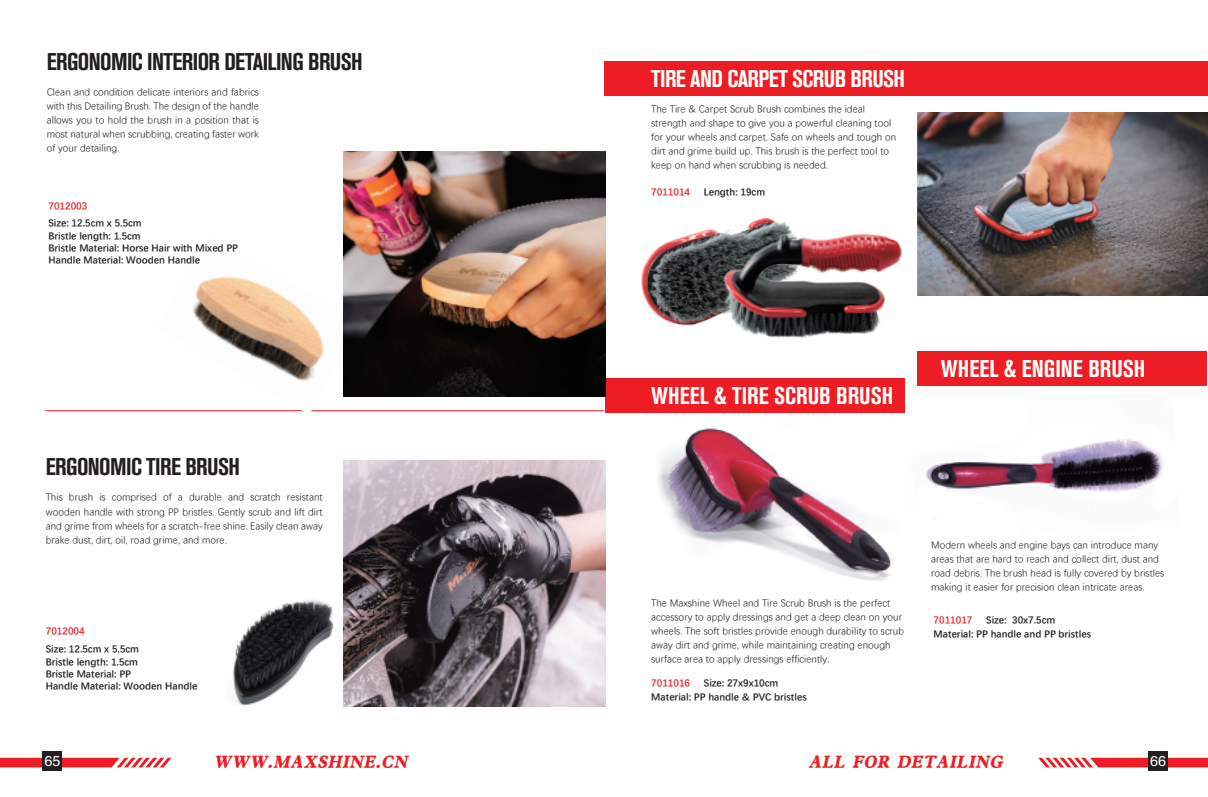
<style>
.page{position:relative;width:1208px;height:797px;background:#fff}
.page>*{position:absolute;margin:0;border:0;box-sizing:border-box;transform-origin:0 0}
.t1{font:24px "Akzidenz Grotesk BQ Bd Cnd Alt";letter-spacing:-.025em;color:#231f20}
.t2{font:24px "Akzidenz Grotesk BQ Bd Cnd Alt";color:#fff}
.t3{font:24px "Akzidenz Grotesk BQ Bd Cnd Alt";letter-spacing:-.025em;color:#fff}
.t4{font:italic 19.9px "DFP Li Jin Hei W8";color:#ee1d23}
.t5{font:14.4px "FZHTJW GB1 0";color:#fff}
.t6{font:10px/14px "Deng Xian";color:#231f20}
.t7{font:700 10px/12.3px "Deng Xian";color:#231f20}
.t8{font:700 10px "Deng Xian";color:#ee1d23}
</style>
<div class="page">
<img style="left:658px;top:428px;width:236px;height:153px">
<img style="left:904px;top:394px;width:259px;height:113px">
<div style="left:605px;top:61px;width:603px;height:35px;background:#ee1d23"></div>
<div style="left:605px;top:378px;width:299px;height:35px;background:#ee1d23"></div>
<img style="left:641px;top:218px;width:151px;height:108px">
<img style="left:719px;top:232px;width:183px;height:106px">
<div style="left:917px;top:351px;width:289px;height:35px;background:#ee1d23"></div>
<img style="left:917px;top:112px;width:291px;height:183px">
<svg style="left:1038px;top:757px;width:170px;height:10px"></svg>
<div style="left:1148px;top:750px;width:20px;height:20px;background:#231f20"></div>
<svg style="left:0;top:757px;width:171px;height:10px;background:#f25559"></svg>
<div style="left:42px;top:750px;width:20px;height:20px;background:#231f20"></div>
<hr style="left:45px;top:410px;width:559px;height:1px;background:#ee1d23">
<img style="left:156px;top:276px;width:205px;height:136px">
<img style="left:233px;top:599px;width:100px;height:107px">
<img style="left:343px;top:461px;width:263px;height:245px">
<img style="left:343px;top:152px;width:263px;height:245px">
<h1 class="t1" style="left:47px;top:48px;width:317px">ERGONOMIC INTERIOR DETAILING BRUSH</h1>
<p class="t6" style="left:47px;top:85px;width:214px;text-align:justify">Clean and condition delicate interiors and fabrics with this Detailing Brush. The design of the handle allows you to hold the brush in a position that is most natural when scrubbing, creating faster work of your detailing.</p>
<p class="t8" style="left:48px;top:199px;width:40px">7012003</p>
<p class="t7" style="left:48px;top:216px;width:191px">Size: 12.5cm x 5.5cm<br>Bristle length: 1.5cm<br>Bristle Material: Horse Hair with Mixed PP<br>Handle Material: Wooden Handle</p>
<h1 class="t1" style="left:46px;top:453px;width:196px">ERGONOMIC TIRE BRUSH</h1>
<p class="t6" style="left:46px;top:490px;width:278px;text-align:justify">This brush is comprised of a durable and scratch resistant wooden handle with strong PP bristles. Gently scrub and lift dirt and grime from wheels for a scratch-free shine. Easily clean away brake dust, dirt, oil, road grime, and more.</p>
<p class="t8" style="left:46px;top:624px;width:40px">7012004</p>
<p class="t7" style="left:46px;top:641px;width:153px">Size: 12.5cm x 5.5cm<br>Bristle length: 1.5cm<br>Bristle Material: PP<br>Handle Material: Wooden Handle</p>
<h1 class="t3" style="left:651px;top:65px;width:255px">TIRE AND CARPET SCRUB BRUSH</h1>
<p class="t6" style="left:651px;top:102px;width:246px">The Tire &amp; Carpet Scrub Brush combines the ideal strength and shape to give you a powerful cleaning tool for your wheels and carpet. Safe on wheels and tough on dirt and grime build up. This brush is the perfect tool to keep on hand when scrubbing is needed.</p>
<p class="t8" style="left:651px;top:185px;width:40px">7011014</p>
<p class="t7" style="left:704px;top:185px;width:63px">Length: 19cm</p>
<h1 class="t2" style="left:651px;top:382px;width:243px">WHEEL &amp; TIRE SCRUB BRUSH</h1>
<h1 class="t2" style="left:941px;top:355px;width:206px">WHEEL &amp; ENGINE BRUSH</h1>
<p class="t6" style="left:651px;top:595px;width:254px">The Maxshine Wheel and Tire Scrub Brush is the perfect accessory to apply dressings and get a deep clean on your wheels. The soft bristles provide enough durability to scrub away dirt and grime, while maintaining creating enough surface area to apply dressings efficiently.</p>
<p class="t7" style="left:651px;top:675px;width:157px;line-height:14.1px;text-indent:53px">Size: 27x9x10cm<br>Material: PP handle &amp; PVC bristles</p>
<p class="t8" style="left:651px;top:676px;width:40px">7011016</p>
<p class="t6" style="left:931px;top:537px;width:235px">Modern wheels and engine bays can introduce many areas that are hard to reach and collect dirt, dust and road debris. The brush head is fully covered by bristles making it easier for precision clean intricate areas.</p>
<p class="t7" style="left:933px;top:612px;width:159px;line-height:14.1px;text-indent:53px">Size: 30x7.5cm<br>Material: PP handle and PP bristles</p>
<p class="t8" style="left:933px;top:613px;width:40px">7011017</p>
<h3 class="t5" style="left:44px;top:753px;width:18px">65</h3>
<h2 class="t4" style="left:213px;top:750px;width:200px">WWW.MAXSHINE.CN</h2>
<h2 class="t4" style="left:808px;top:750px;width:200px">ALL FOR DETAILING</h2>
<h3 class="t5" style="left:1150px;top:753px;width:18px">66</h3>
</div>
